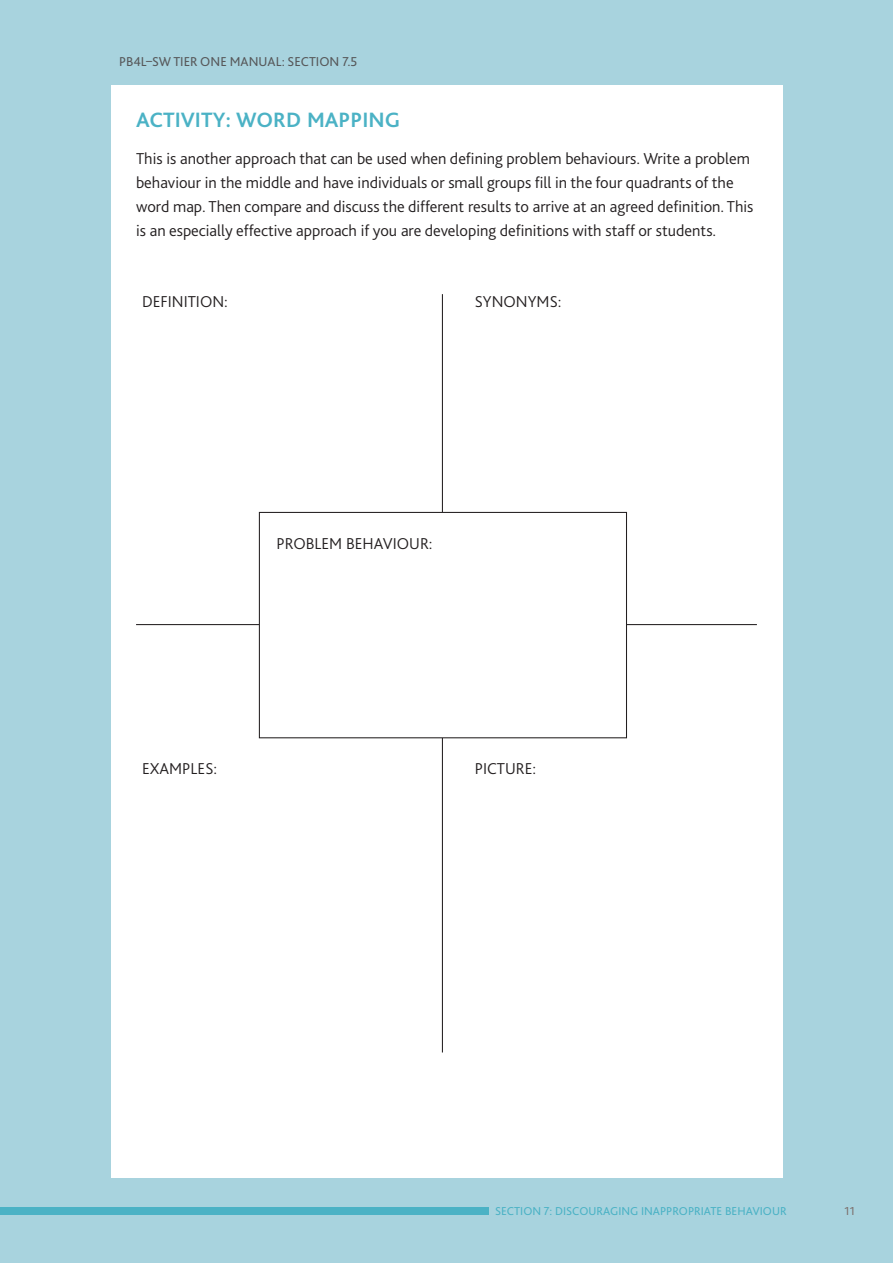
<style>
.page{position:relative;width:893px;height:1263px;background:#a8d3de}
.page>*{position:absolute;margin:0;border:0;box-sizing:border-box;transform-origin:0 0}
._01_BODY_TEXT{font:700 21.75px "Bliss Pro";color:#4bb2c5}
.ACTIVITY_TEXT{font:300 16.5px/24px "Bliss Pro";color:#231f20}
.t1{font:13.5px "Bliss Pro";color:#57585a}
.t2{font:12px "Bliss Pro";color:#4bb2c5}
.t3{font:12px "Bliss Pro";color:#7d706d}
</style>
<div class="page">
<div style="left:0;top:1207px;width:489px;height:7px;background:#4bb2c5"></div>
<div style="left:111px;top:85px;width:671px;height:1093px;background:#fff"></div>
<hr style="left:442px;top:294px;width:1px;height:758px;background:#231f20">
<hr style="left:136px;top:624px;width:621px;height:1px;background:#231f20">
<div style="left:259px;top:512px;width:367px;height:226px;background:#fff"></div>
<div style="left:259px;top:512px;width:368px;height:226px;border:1px solid #231f20"></div>
<p class="t1" style="left:119px;top:53px;width:240px">PB4L–SW TIER ONE MANUAL: SECTION 7.5</p>
<p class="_01_BODY_TEXT" style="left:136px;top:106px;width:266px">ACTIVITY: WORD MAPPING</p>
<p class="ACTIVITY_TEXT" style="left:136px;top:146px;width:619px">This is another approach that can be used when defining problem behaviours. Write a problem behaviour in the middle and have individuals or small groups fill in the four quadrants of the word map. Then compare and discuss the different results to arrive at an agreed definition. This is an especially effective approach if you are developing definitions with staff or students.</p>
<p class="ACTIVITY_TEXT" style="left:142px;top:289px;width:87px">DEFINITION:</p>
<p class="ACTIVITY_TEXT" style="left:475px;top:289px;width:88px">SYNONYMS:</p>
<p class="ACTIVITY_TEXT" style="left:276px;top:531px;width:158px">PROBLEM BEHAVIOUR:</p>
<p class="ACTIVITY_TEXT" style="left:142px;top:757px;width:77px">EXAMPLES:</p>
<p class="ACTIVITY_TEXT" style="left:475px;top:757px;width:63px">PICTURE:</p>
<p class="t2" style="left:495px;top:1204px;width:293px">SECTION 7: DISCOURAGING INAPPROPRIATE BEHAVIOUR</p>
<p class="t3" style="left:845px;top:1204px;width:12px">11</p>
</div>
